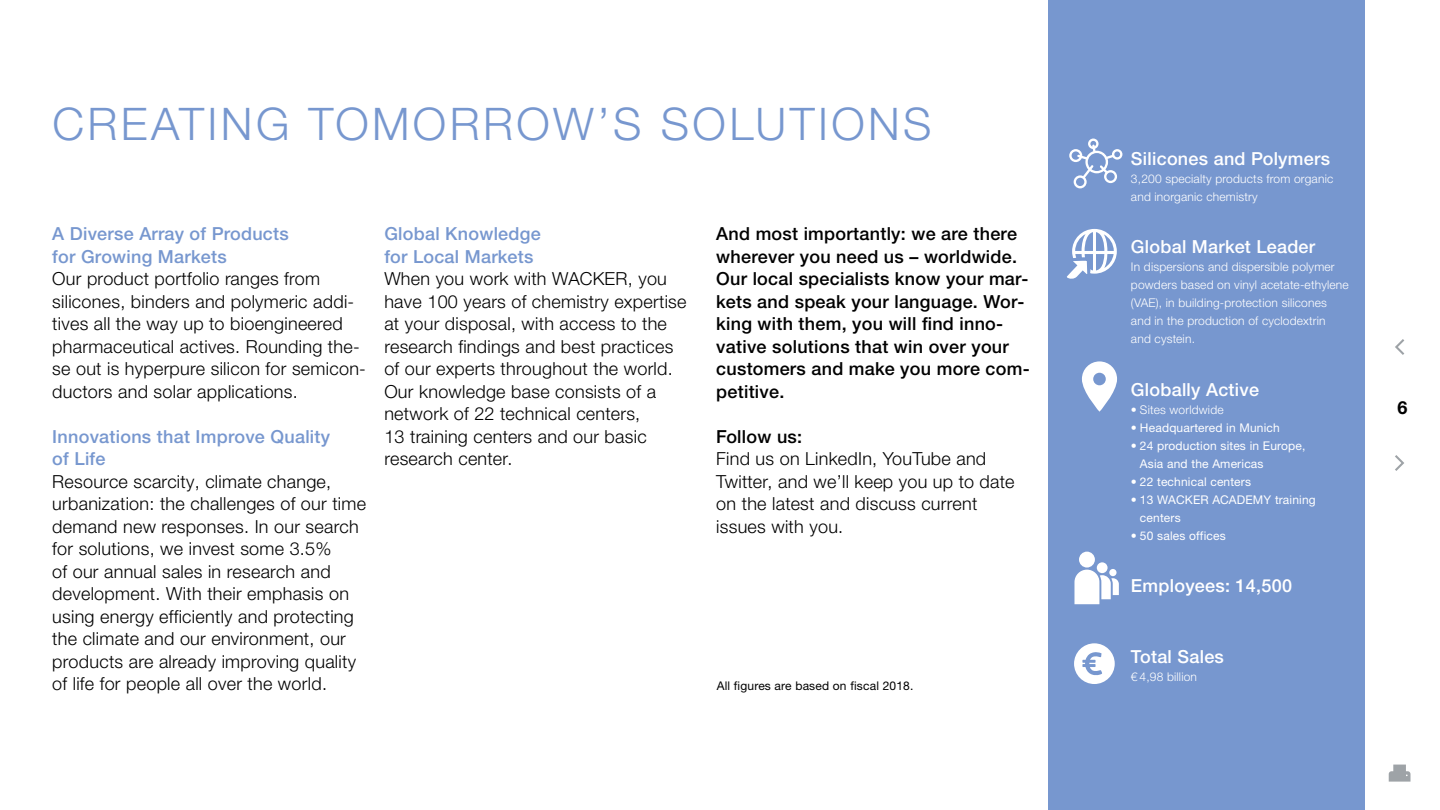
<style>
.page{position:relative;width:1440px;height:810px;background:#fff}
.page>*{position:absolute;margin:0;border:0;box-sizing:border-box;transform-origin:0 0}
.Headline{font:300 45px "Helvetica Panfor Wacker";letter-spacing:.075em;color:#7797cf}
.Fließtext{font:300 18px/22.5px "Helvetica Panfor Wacker";letter-spacing:.015em;color:#000}
.Fließtext-2{font:500 18px/22.5px "Helvetica Panfor Wacker";letter-spacing:.015em;color:#000}
.Fließtext-3{font:500 18px/22.5px "Helvetica Panfor Wacker";letter-spacing:.015em;color:#7797cf}
.t1{font:500 18px "Helvetica Panfor Wacker";letter-spacing:.015em;color:#fff}
.t2{font:700 18px "Helvetica Panfor Wacker";color:#000}
.Text_in_an_Bild{font:300 12px/18px "Helvetica Panfor Wacker";letter-spacing:.015em;color:#fff}
.t3{font:12px/18px "Helvetica Panfor Wacker";letter-spacing:.015em;color:#fff}
.Text_in_an_Bild-2{font:12px "Helvetica Panfor Wacker";letter-spacing:.015em;color:#000}
</style>
<div class="page">
<svg style="left:1389px;top:765px;width:22px;height:17px"></svg>
<svg style="left:1395px;top:455px;width:9px;height:16px"></svg>
<svg style="left:1395px;top:339px;width:9px;height:16px"></svg>
<div style="left:1048px;top:0;width:317px;height:810px;background:#7797cf"></div>
<svg style="left:1074px;top:552px;width:45px;height:52px"></svg>
<svg style="left:1069px;top:139px;width:53px;height:49px"></svg>
<svg style="left:1074px;top:643px;width:41px;height:41px"></svg>
<svg style="left:1067px;top:229px;width:50px;height:183px"></svg>
<p class="Headline" style="left:52px;top:97px;width:881px">CREATING TOMORROW’S SOLUTIONS</p>
<p class="Fließtext-3" style="left:52px;top:222px;width:238px">A Diverse Array of Products for Growing Markets</p>
<p class="Fließtext" style="left:52px;top:267px;width:315px">Our product portfolio ranges from silicones, binders and polymeric addi&shy;tives all the way up to bioengineered pharmaceutical actives. Rounding the&shy;se out is hyperpure silicon for semicon&shy;ductors and solar applications.</p>
<p class="Fließtext-3" style="left:52px;top:425px;width:279px">Innovations that Improve Quality of Life</p>
<p class="Fließtext" style="left:52px;top:470px;width:315px">Resource scarcity, climate change, urbanization: the challenges of our time demand new responses. In our search for solutions, we invest some 3.5%<br>of our annual sales in research and development. With their emphasis on using energy efficiently and protecting the climate and our environment, our products are already improving quality of life for people all over the world.</p>
<p class="Fließtext-3" style="left:384px;top:222px;width:158px">Global Knowledge for Local Markets</p>
<p class="Fließtext" style="left:384px;top:267px;width:304px">When you work with WACKER, you have 100 years of chemistry expertise at your disposal, with access to the research findings and best practices of our experts throughout the world.<br>Our knowledge base consists of a network of 22 technical centers,<br>13 training centers and our basic research center.</p>
<p class="Fließtext-2" style="left:716px;top:222px;width:315px">And most importantly: we are there wherever you need us – worldwide.<br>Our local specialists know your mar&shy;kets and speak your language. Wor&shy;king with them, you will find inno&shy;vative solutions that win over your customers and make you more com&shy;petitive.</p>
<p class="Fließtext-2" style="left:716px;top:425px;width:88px">Follow us:</p>
<p class="Fließtext" style="left:716px;top:447px;width:300px">Find us on LinkedIn, YouTube and<br>Twitter, and we’ll keep you up to date on the latest and discuss current issues with you.</p>
<p class="Text_in_an_Bild-2" style="left:717px;top:678px;width:198px">All figures are based on fiscal 2018.</p>
<p class="t1" style="left:1131px;top:147px;width:201px">Silicones and Polymers</p>
<p class="Text_in_an_Bild" style="left:1131px;top:169px;width:204px">3,200 specialty products from organic and inorganic chemistry</p>
<p class="t1" style="left:1131px;top:236px;width:186px">Global Market Leader</p>
<p class="Text_in_an_Bild" style="left:1131px;top:258px;width:219px">In dispersions and dispersible polymer powders based on vinyl acetate-ethylene (VAE), in building-protection silicones and in the production of cyclodextrin<br>and cystein.</p>
<p class="t1" style="left:1131px;top:378px;width:130px">Globally Active</p>
<p class="Text_in_an_Bild" style="left:1131px;top:400px;width:94px">• Sites worldwide</p>
<p class="t3" style="left:1131px;top:418px;width:150px">• Headquartered in Munich</p>
<p class="t3" style="left:1140px;top:436px;width:167px;text-indent:-9px">• 24 production sites in Europe,<br>Asia and the Americas</p>
<p class="t3" style="left:1131px;top:472px;width:122px">• 22 technical centers</p>
<p class="t3" style="left:1140px;top:490px;width:177px;text-indent:-9px">• 13 WACKER ACADEMY training centers</p>
<p class="t3" style="left:1131px;top:526px;width:96px">• 50 sales offices</p>
<p class="t1" style="left:1131px;top:575px;width:163px">Employees: 14,500</p>
<p class="t1" style="left:1131px;top:645px;width:95px">Total Sales</p>
<p class="Text_in_an_Bild" style="left:1131px;top:667px;width:68px">€ 4,98 billion</p>
<p class="t2" style="left:1397px;top:397px;width:12px">6</p>
</div>
